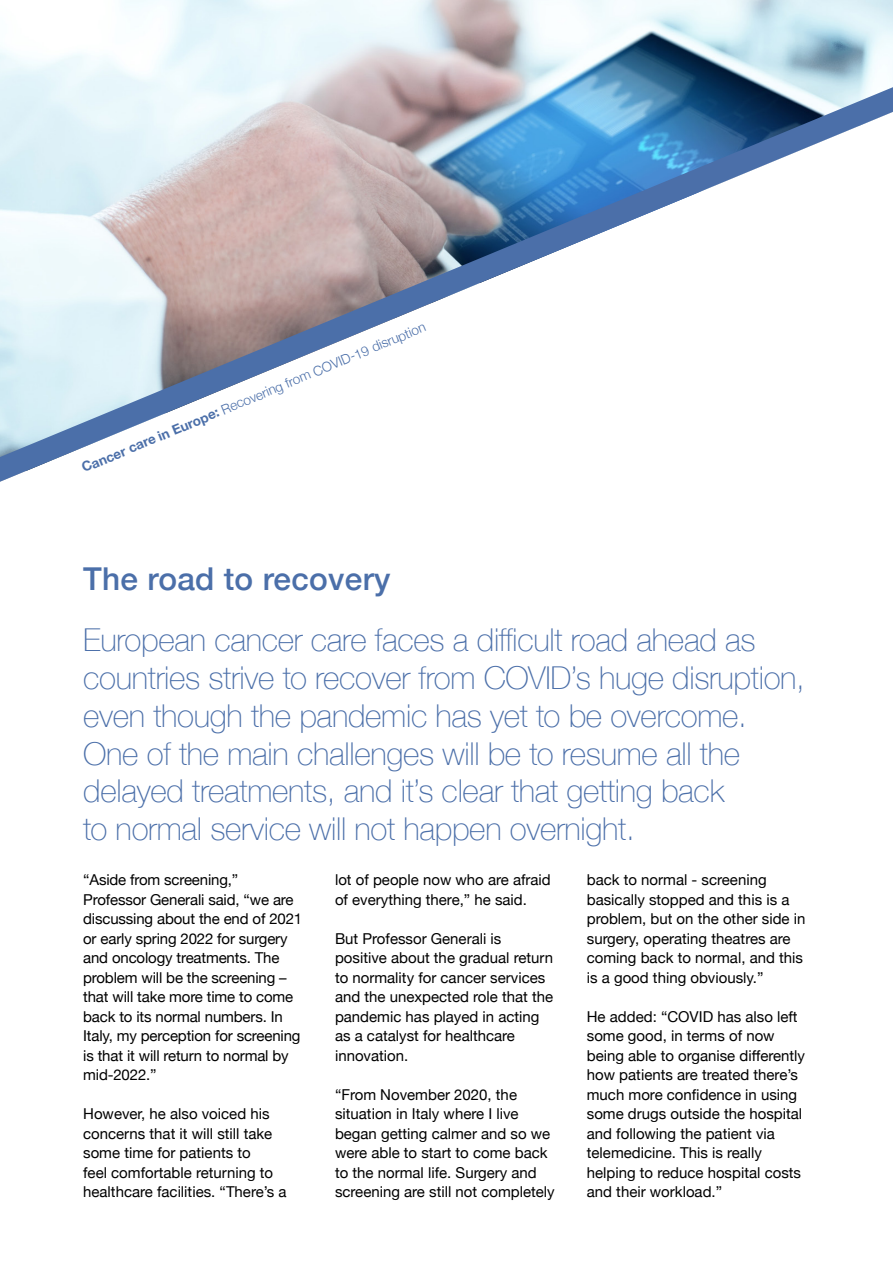
<style>
.page{position:relative;width:893px;height:1263px;background:#fff}
.page>*{position:absolute;margin:0;border:0;box-sizing:border-box;transform-origin:0 0}
.t1{font:100 31.5px/37.8px "Helvetica Neue";letter-spacing:-.01em;color:#4b6fa9}
.t2{font:500 31.5px "Helvetica Neue";letter-spacing:.01em;color:#4b6fa9}
.t3{font:15px/19.5px "Helvetica Neue";color:#000}
.t4{font:300 13.5px "Helvetica Neue";color:#4b6fa9}
.s1{font-weight:700}
</style>
<div class="page">
<img style="left:0;top:0;width:893px;height:87px">
<svg style="left:0;top:87px;width:893px;height:395px"></svg>
<p class="t4" style="left:79px;top:460px;width:372px;rotate:-23deg"><sup>Canc</sup><span class="s1">er care in Europe:</span> Recovering from COVID-19 disruption</p>
<h1 class="t2" style="left:83px;top:553px;width:309px">The road to recovery</h1>
<p class="t1" style="left:83px;top:620px;width:723px">European cancer care faces a difficult road ahead as countries strive to recover from COVID’s huge disruption, even though the pandemic has yet to be overcome.<br>One of the main challenges will be to resume all the delayed treatments, and it’s clear that getting back<br>to normal service will not happen overnight.</p>
<p class="t3" style="left:83px;top:871px;width:221px">“Aside from screening,”<br>Professor Generali said, “we are discussing about the end of 2021 or early spring 2022 for surgery and oncology treatments. The problem will be the screening – that will take more time to come back to its normal numbers. In<br>Italy, my perception for screening is that it will return to normal by mid-2022.”</p>
<p class="t3" style="left:83px;top:1105px;width:205px">However, he also voiced his concerns that it will still take some time for patients to<br>feel comfortable returning to healthcare facilities. “There’s a</p>
<p class="t3" style="left:587px;top:871px;width:220px">back to normal - screening basically stopped and this is a problem, but on the other side in surgery, operating theatres are coming back to normal, and this is a good thing obviously.”</p>
<p class="t3" style="left:587px;top:1007px;width:220px">He added: “COVID has also left some good, in terms of now being able to organise differently how patients are treated there’s much more confidence in using some drugs outside the hospital and following the patient via telemedicine. This is really helping to reduce hospital costs and their workload.”</p>
<p class="t3" style="left:335px;top:871px;width:217px">lot of people now who are afraid of everything there,” he said.</p>
<p class="t3" style="left:335px;top:929px;width:220px">But Professor Generali is positive about the gradual return to normality for cancer services and the unexpected role that the pandemic has played in acting as a catalyst for healthcare innovation.</p>
<p class="t3" style="left:335px;top:1085px;width:221px">“From November 2020, the situation in Italy where I live began getting calmer and so we were able to start to come back to the normal life. Surgery and screening are still not completely</p>
</div>
